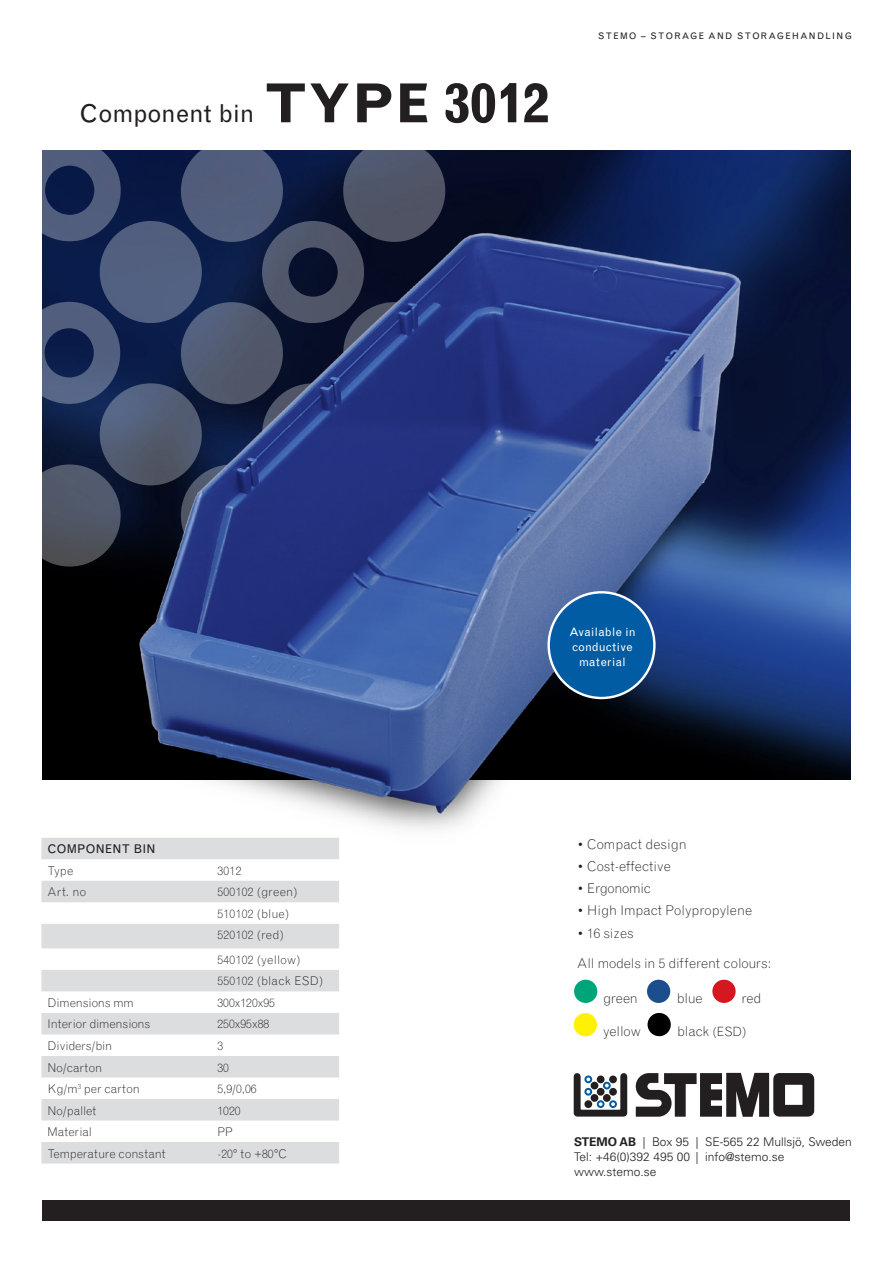
<style>
.page{position:relative;width:893px;height:1263px;background:#fff}
.page>*{position:absolute;margin:0;border:0;box-sizing:border-box;transform-origin:0 0}
._06_rubrik_1{font:24.75px "Grotesque";color:#231f20}
.t1{font:300 13.5px "Grotesque";color:#231f20}
.t2{font:300 13.5px "Grotesque";letter-spacing:-.02em;color:#231f20}
.t3{font:300 12px "Grotesque";color:#231f20}
.t4{font:300 12px/15px "Univers";color:#231f20}
.t5{font:300 12px "Grotesque";letter-spacing:.025em;color:#231f20}
.t6{font:12px "Grotesque";letter-spacing:.025em;color:#231f20}
.t7{font:11.7px/14.9px "Grotesque";letter-spacing:.03em;color:#fff;text-align:center}
.t8{font:9px "Grotesque";letter-spacing:.15em;color:#231f20}
.s1{font-weight:700;font-size:53.85px}
.s2{font-size:12.75px}
.s3{font-weight:700}
</style>
<div class="page">
<div style="left:574px;top:1073px;width:53px;height:43px;border:7px solid #231f20"></div>
<svg style="left:584px;top:1075px;width:33px;height:33px"></svg>
<svg style="left:636px;top:1072px;width:134px;height:45px"></svg>
<div style="left:773px;top:1073px;width:41px;height:43px;border:12px solid #231f20"></div>
<div style="left:574px;top:980px;width:23px;height:23px;background:#00a479;border-radius:50%"></div>
<div style="left:647px;top:980px;width:23px;height:23px;background:#1c4d8c;border-radius:50%"></div>
<div style="left:712px;top:980px;width:24px;height:23px;background:#d5171f;border-radius:50%"></div>
<div style="left:647px;top:1013px;width:24px;height:23px;background:#000001;border-radius:50%"></div>
<div style="left:574px;top:1013px;width:23px;height:23px;background:#fff101;border-radius:50%"></div>
<img style="left:43px;top:151px;width:807px;height:628px">
<div style="left:181px;top:140px;width:102px;height:102px;background:#525d7c;border-radius:50%"></div>
<svg style="left:19px;top:464px;width:102px;height:103px"></svg>
<svg style="left:343px;top:140px;width:102px;height:102px;background:#595f71"></svg>
<svg style="left:42px;top:302px;width:21px;height:102px;background:#39486e"></svg>
<svg style="left:42px;top:150px;width:79px;height:91px;background:#344368"></svg>
<img style="left:63px;top:223px;width:705px;height:607px">
<div style="left:549px;top:592px;width:105px;height:106px;background:#015ca3;border-radius:50%"></div>
<div style="left:547px;top:591px;width:109px;height:108px;border:2px solid #fff;border-radius:50%"></div>
<div style="left:43px;top:1200px;width:807px;height:20px;background:#231f20"></div>
<svg style="left:41px;top:838px;width:298px;height:325px;fill:#dcdddf"></svg>
<p class="_06_rubrik_1" style="left:79px;top:99px;width:471px">Component bin <span class="s1">TYPE 3012</span></p>
<p class="t8" style="left:598px;top:30px;width:255px">STEMO – STORAGE AND STORAGEHANDLING</p>
<p class="t6" style="left:47px;top:841px;width:110px">COMPONENT BIN</p>
<p class="t3" style="left:47px;top:863px;width:27px">Type</p>
<p class="t3" style="left:218px;top:863px;width:25px">3012</p>
<p class="t3" style="left:47px;top:885px;width:40px">Art. no</p>
<p class="t5" style="left:218px;top:885px;width:81px">500102 (green)</p>
<p class="t5" style="left:218px;top:906px;width:73px">510102 (blue)</p>
<p class="t5" style="left:218px;top:928px;width:68px">520102 (red)</p>
<p class="t5" style="left:218px;top:952px;width:84px">540102 (yellow)</p>
<p class="t5" style="left:218px;top:974px;width:107px">550102 (black ESD)</p>
<p class="t3" style="left:47px;top:995px;width:88px">Dimensions mm</p>
<p class="t3" style="left:218px;top:995px;width:59px">300x120x95</p>
<p class="t3" style="left:47px;top:1017px;width:104px">Interior dimensions</p>
<p class="t3" style="left:218px;top:1017px;width:53px">250x95x88</p>
<p class="t3" style="left:47px;top:1038px;width:66px">Dividers/bin</p>
<p class="t3" style="left:218px;top:1038px;width:7px">3</p>
<p class="t3" style="left:47px;top:1060px;width:56px">No/carton</p>
<p class="t3" style="left:218px;top:1060px;width:13px">30</p>
<p class="t3" style="left:47px;top:1081px;width:94px">Kg/m<sup>3</sup> per carton</p>
<p class="t3" style="left:218px;top:1081px;width:41px">5,9/0,06</p>
<p class="t3" style="left:47px;top:1103px;width:51px">No/pallet</p>
<p class="t3" style="left:218px;top:1103px;width:24px">1020</p>
<p class="t3" style="left:47px;top:1124px;width:46px">Material</p>
<p class="t3" style="left:218px;top:1124px;width:17px">PP</p>
<p class="t3" style="left:47px;top:1146px;width:120px">Temperature constant</p>
<p class="t3" style="left:218px;top:1146px;width:71px">-20° to +80°C</p>
<p class="t7" style="left:569px;top:625px;width:68px">Available in conductive material</p>
<p class="t1" style="left:577px;top:836px;width:111px">• Compact design</p>
<p class="t1" style="left:577px;top:858px;width:95px">• Cost-effective</p>
<p class="t2" style="left:577px;top:880px;width:75px">• Ergonomic</p>
<p class="t1" style="left:577px;top:902px;width:176px">• High Impact Polypropylene</p>
<p class="t1" style="left:577px;top:925px;width:58px">• 16 sizes</p>
<p class="t1" style="left:577px;top:955px;width:196px">All models in 5 different colours:</p>
<p class="t1" style="left:603px;top:990px;width:36px">green</p>
<p class="t1" style="left:677px;top:990px;width:27px">blue</p>
<p class="t1" style="left:741px;top:990px;width:22px">red</p>
<p class="t1" style="left:603px;top:1023px;width:39px">yellow</p>
<p class="t1" style="left:677px;top:1023px;width:71px">black <span class="s2">(ESD)</span></p>
<p class="t4" style="left:574px;top:1134px;width:279px"><span class="s3">STEMO AB</span> | Box 95 | SE-565 22 Mullsjö, Sweden<br>Tel: +46(0)392 495 00 | info@stemo.se www.stemo.se</p>
</div>
